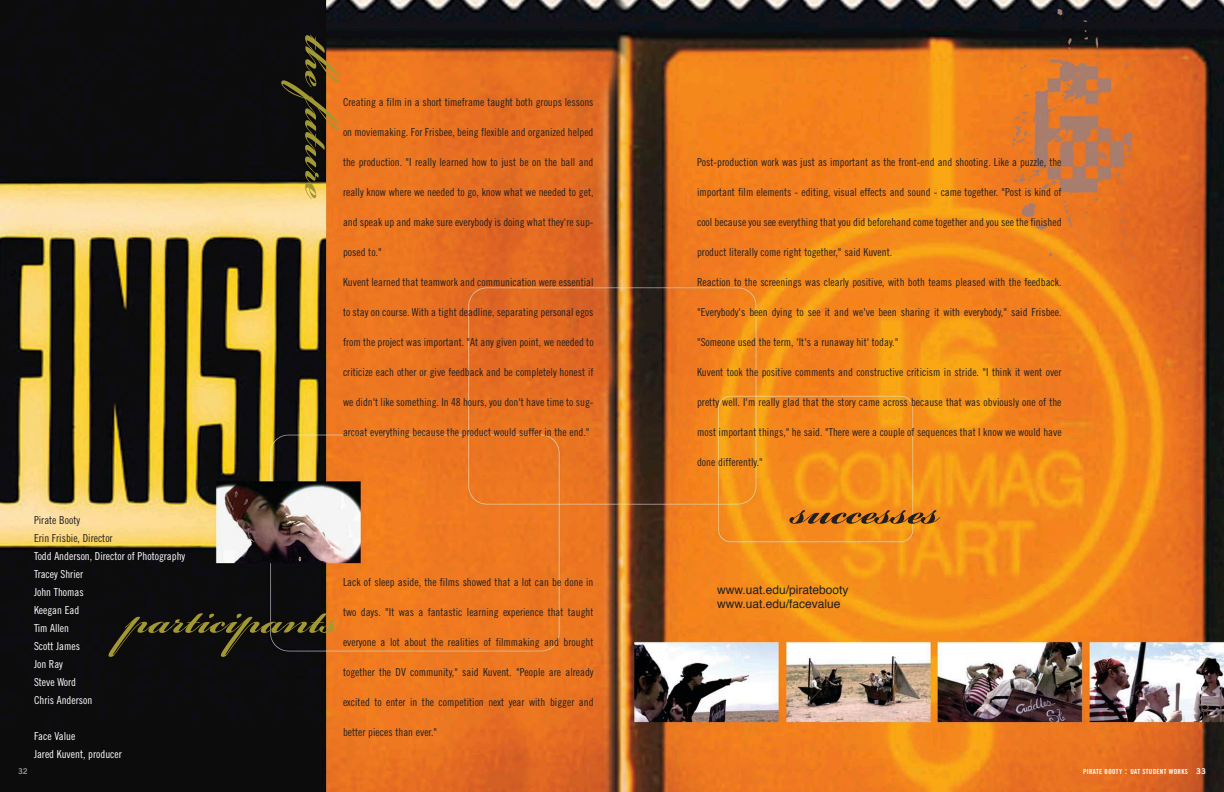
<style>
.page{position:relative;width:1224px;height:792px;background:#fff}
.page>*{position:absolute;margin:0;border:0;box-sizing:border-box;transform-origin:0 0}
.t1{font:700 60px "Bickham Script Pro";color:#a39933}
.t2{font:700 60px "Bickham Script Pro";color:#221f1f}
.t3{font:12px/14.4px "Helvetica";color:#221f1f}
.t4{font:11px/18px "Trade Gothic Cond Eighteen";color:#221f1f}
.t5{font:11px/18px "Trade Gothic Cond Eighteen";color:#fff}
.t6{font:8px "Trade Gothic Bold Two";color:#939498}
.t7{font:7px "Trade Gothic Bold Cond Twenty";letter-spacing:.045em;color:#fff}
.s1{font-family:"Trade Gothic";font-weight:300;font-size:12px}
.s2{font-family:"Trade Gothic Bold Two";font-size:8px}
</style>
<div class="page">
<img style="left:0;top:0;width:612px;height:792px">
<img style="left:612px;top:0;width:612px;height:792px">
<h1 class="t1" style="left:362px;top:36px;width:166px;rotate:90deg">the future</h1>
<p class="t4" style="left:343px;top:93px;width:252px">Creating a film in a short timeframe taught both groups lessons</p>
<p class="t4" style="left:343px;top:123px;width:252px">on moviemaking. For Frisbee, being flexible and organized helped</p>
<p class="t4" style="left:343px;top:153px;width:252px">the production. "I really learned how to just be on the ball and</p>
<p class="t4" style="left:343px;top:183px;width:252px">really know where we needed to go, know what we needed to get,</p>
<p class="t4" style="left:343px;top:213px;width:252px">and speak up and make sure everybody is doing what they're sup-</p>
<p class="t4" style="left:343px;top:243px;width:40px">posed to."</p>
<p class="t4" style="left:343px;top:273px;width:252px">Kuvent learned that teamwork and communication were essential</p>
<p class="t4" style="left:343px;top:303px;width:252px">to stay on course. With a tight deadline, separating personal egos</p>
<p class="t4" style="left:343px;top:333px;width:252px">from the project was important. "At any given point, we needed to</p>
<p class="t4" style="left:343px;top:363px;width:252px">criticize each other or give feedback and be completely honest if</p>
<p class="t4" style="left:343px;top:393px;width:252px">we didn't like something. In 48 hours, you don't have time to sug-</p>
<p class="t4" style="left:343px;top:423px;width:248px">arcoat everything because the product would suffer in the end."</p>
<p class="t4" style="left:34px;top:511px;width:80px">Pirate Booty<br>Erin Frisbie, Director</p>
<p class="t5" style="left:34px;top:547px;width:153px">Todd Anderson, Director of Photography<br>Tracey Shrier<br>John Thomas<br>Keegan Ead<br>Tim Allen<br>Scott James<br>Jon Ray<br>Steve Word<br>Chris Anderson</p>
<p class="t5" style="left:34px;top:727px;width:89px">Face Value<br>Jared Kuvent, producer</p>
<p class="t4" style="left:343px;top:573px;width:252px">Lack of sleep aside, the films showed that a lot can be done in</p>
<p class="t4" style="left:343px;top:603px;width:252px">two days. "It was a fantastic learning experience that taught</p>
<p class="t4" style="left:343px;top:633px;width:252px">everyone a lot about the realities of filmmaking and brought</p>
<p class="t4" style="left:343px;top:663px;width:252px">together the DV community," said Kuvent. "People are already</p>
<p class="t4" style="left:343px;top:693px;width:252px">excited to enter in the competition next year with bigger and</p>
<p class="t4" style="left:343px;top:723px;width:96px">better pieces than ever."</p>
<h1 class="t1" style="left:126px;top:576px;width:214px">participants</h1>
<p class="t6" style="left:18px;top:766px;width:11px">32</p>
<p class="t4" style="left:697px;top:153px;width:366px">Post-production work was just as important as the front-end and shooting. Like a puzzle, the</p>
<p class="t4" style="left:697px;top:183px;width:366px">important film elements - editing, visual effects and sound - came together. "Post is kind of</p>
<p class="t4" style="left:697px;top:213px;width:366px">cool because you see everything that you did beforehand come together and you see the finished</p>
<p class="t4" style="left:697px;top:243px;width:197px">product literally come right together," said Kuvent.</p>
<p class="t4" style="left:697px;top:273px;width:366px">Reaction to the screenings was clearly positive, with both teams pleased with the feedback.</p>
<p class="t4" style="left:697px;top:303px;width:366px">"Everybody's been dying to see it and we've been sharing it with everybody," said Frisbee.</p>
<p class="t4" style="left:697px;top:333px;width:203px">"Someone used the term, 'It's a runaway hit' today."</p>
<p class="t4" style="left:697px;top:363px;width:366px">Kuvent took the positive comments and constructive criticism in stride. "I think it went over</p>
<p class="t4" style="left:697px;top:393px;width:366px">pretty well. I'm really glad that the story came across because that was obviously one of the</p>
<p class="t4" style="left:697px;top:423px;width:366px">most important things," he said. "There were a couple of sequences that I know we would have</p>
<p class="t4" style="left:697px;top:453px;width:67px">done differently."</p>
<h1 class="t2" style="left:792px;top:467px;width:149px">successes</h1>
<p class="t3" style="left:717px;top:582px;width:133px">www.uat.edu/piratebooty www.uat.edu/facevalue</p>
<p class="t7" style="left:1083px;top:767px;width:124px">PIRATE BOOTY <span class="s1">:</span> UAT STUDENT WORKS <span class="s2">33</span></p>
</div>
